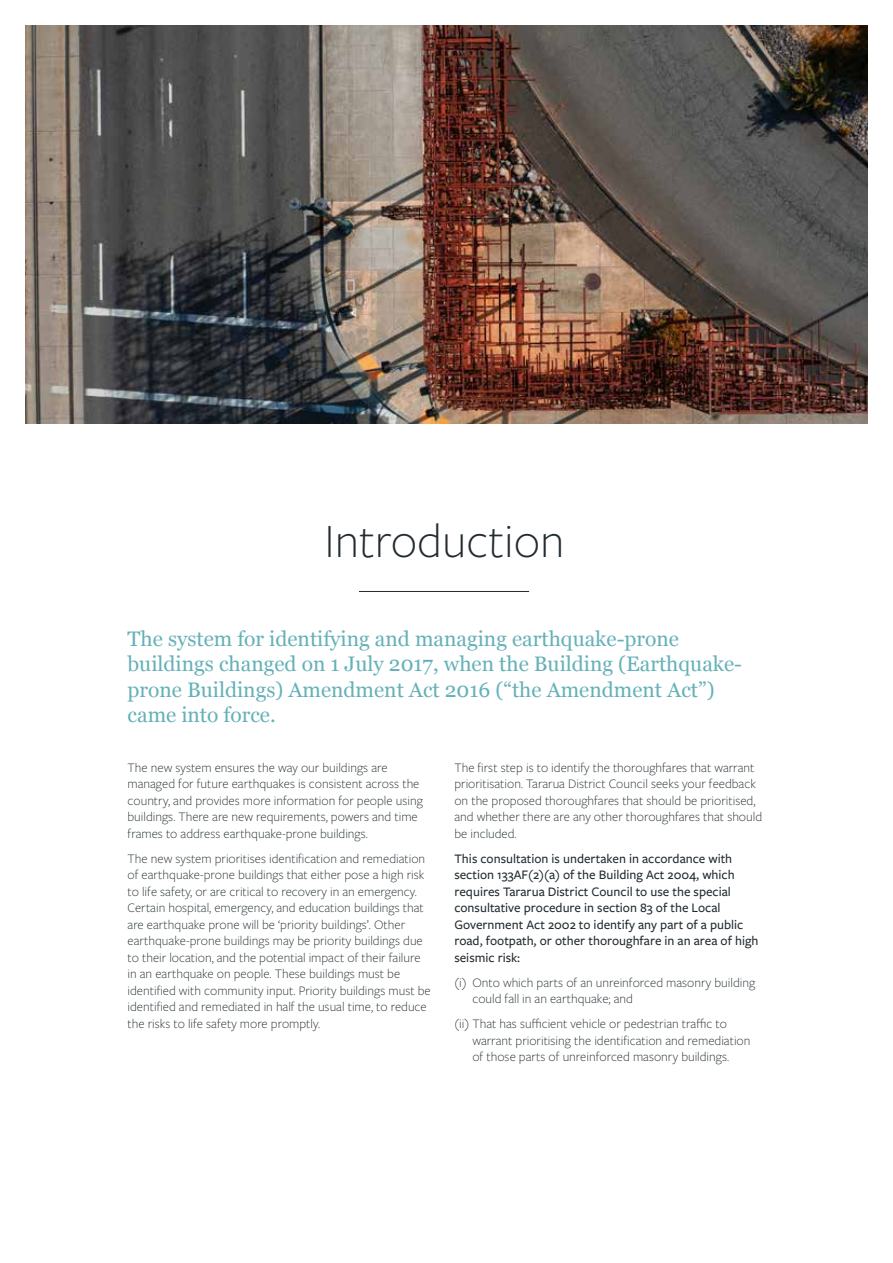
<style>
.page{position:relative;width:893px;height:1263px;background:#fff}
.page>*{position:absolute;margin:0;border:0;box-sizing:border-box;transform-origin:0 0}
.t1{font:300 49.5px "Freight Sans Pro";color:#212b30}
.t2{font:21px/25.5px "Georgia";color:#65b1b8}
.t3{font:300 13.5px/16.5px "Freight Sans Pro";color:#212b30}
.t4{font:500 13.5px/16.5px "Freight Sans Pro";color:#212b30}
</style>
<div class="page">
<img style="left:26px;top:26px;width:841px;height:397px">
<hr style="left:359px;top:591px;width:170px;height:1px;background:#212b30">
<h1 class="t1" style="left:324px;top:508px;width:242px">Introduction</h1>
<h2 class="t2" style="left:128px;top:625px;width:616px">The system for identifying and managing earthquake-prone buildings changed on 1 July 2017, when the Building (Earthquake&shy;prone Buildings) Amendment Act 2016 (“the Amendment Act”) came into force.</h2>
<p class="t3" style="left:128px;top:759px;width:297px">The new system ensures the way our buildings are managed for future earthquakes is consistent across the country, and provides more information for people using buildings. There are new requirements, powers and time frames to address earthquake-prone buildings.</p>
<p class="t3" style="left:128px;top:850px;width:305px">The new system prioritises identification and remediation of earthquake-prone buildings that either pose a high risk to life safety, or are critical to recovery in an emergency.<br>Certain hospital, emergency, and education buildings that are earthquake prone will be ‘priority buildings’. Other earthquake-prone buildings may be priority buildings due to their location, and the potential impact of their failure in an earthquake on people. These buildings must be identified with community input. Priority buildings must be identified and remediated in half the usual time, to reduce the risks to life safety more promptly.</p>
<p class="t3" style="left:454px;top:759px;width:309px">The first step is to identify the thoroughfares that warrant prioritisation. Tararua District Council seeks your feedback on the proposed thoroughfares that should be prioritised, and whether there are any other thoroughfares that should be included.</p>
<p class="t4" style="left:454px;top:850px;width:305px">This consultation is undertaken in accordance with section 133AF(2)(a) of the Building Act 2004, which requires Tararua District Council to use the special consultative procedure in section 83 of the Local Government Act 2002 to identify any part of a public road, footpath, or other thoroughfare in an area of high seismic risk:</p>
<p class="t3" style="left:472px;top:974px;width:284px;text-indent:-18px">(i) Onto which parts of an unreinforced masonry building could fall in an earthquake; and</p>
<p class="t3" style="left:472px;top:1015px;width:280px;text-indent:-18px">(ii) That has sufficient vehicle or pedestrian traffic to warrant prioritising the identification and remediation of those parts of unreinforced masonry buildings.</p>
</div>
